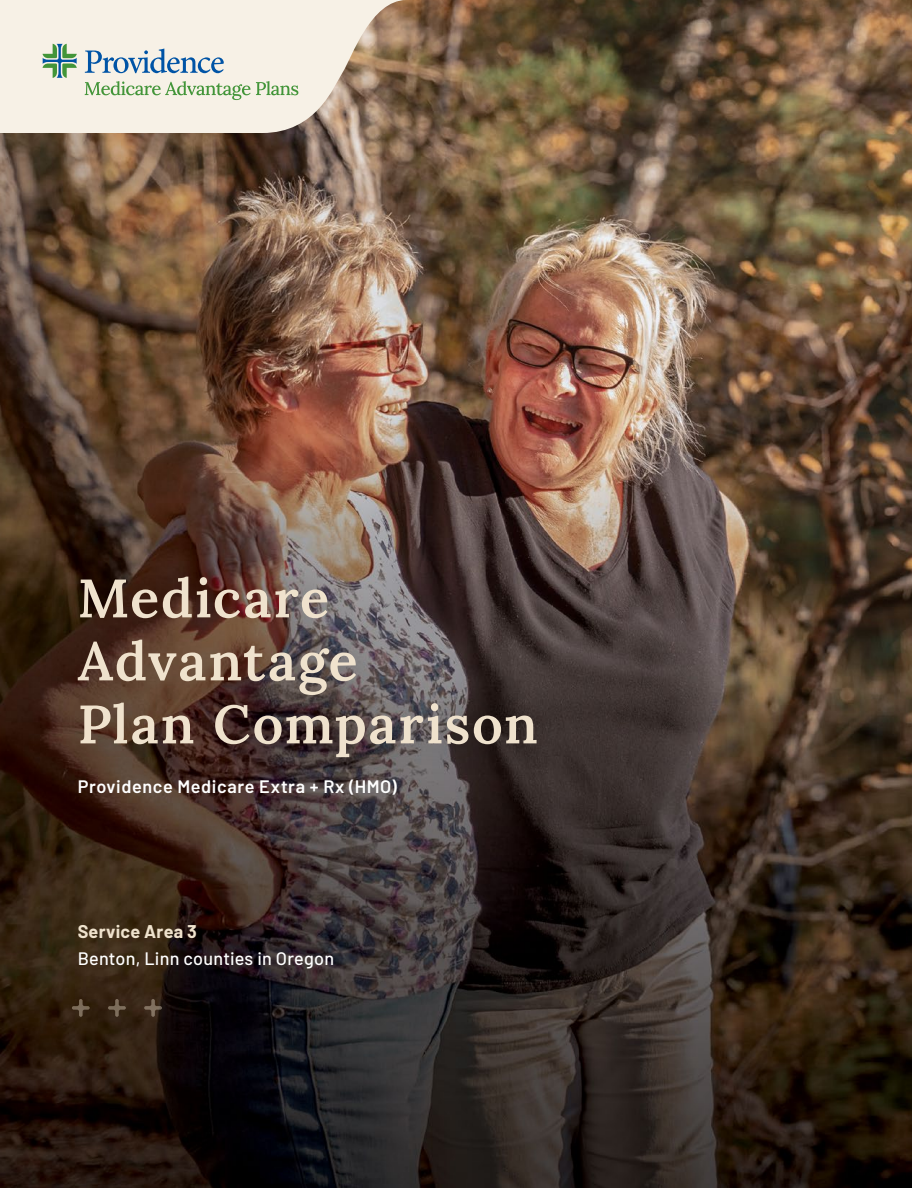
<style>
.page{position:relative;width:912px;height:1188px;background:#fff}
.page>*{position:absolute;margin:0;border:0;box-sizing:border-box;transform-origin:0 0}
.t1{font:600 54px/63px "Lora";letter-spacing:.03em;color:#efe2cd}
.t2{font:600 18px "Barlow";letter-spacing:.035em;color:#fff}
.t3{font:500 18px "Barlow";letter-spacing:.01em;color:#fff}
.t4{font:700 18px "Barlow";letter-spacing:.015em;color:#efe2cd}
</style>
<div class="page">
<img style="left:0;top:0;width:911px;height:1188px">
<svg style="left:0;top:0;width:406px;height:133px;background:#e5dcce"></svg>
<svg style="left:85px;top:81px;width:165px;height:19px;background:#cddbbd"></svg>
<svg style="left:256px;top:81px;width:42px;height:14px"></svg>
<svg style="left:85px;top:49px;width:139px;height:24px;background:#b1c4d3"></svg>
<svg style="left:42px;top:44px;width:35px;height:34px"></svg>
<svg style="left:72px;top:999px;width:18px;height:18px"></svg>
<svg style="left:108px;top:999px;width:18px;height:18px"></svg>
<svg style="left:144px;top:999px;width:18px;height:18px"></svg>
<div style="left:44px;top:541px;width:526px;height:252px;background:#000;opacity:.3"></div>
<h1 class="t1" style="left:78px;top:563px;width:461px">Medicare<br>Advantage<br>Plan Comparison</h1>
<h1 class="t2" style="left:78px;top:774px;width:320px">Providence Medicare Extra + Rx (HMO)</h1>
<p class="t4" style="left:78px;top:918px;width:121px">Service Area 3</p>
<p class="t3" style="left:78px;top:946px;width:258px">Benton, Linn counties in Oregon</p>
</div>
